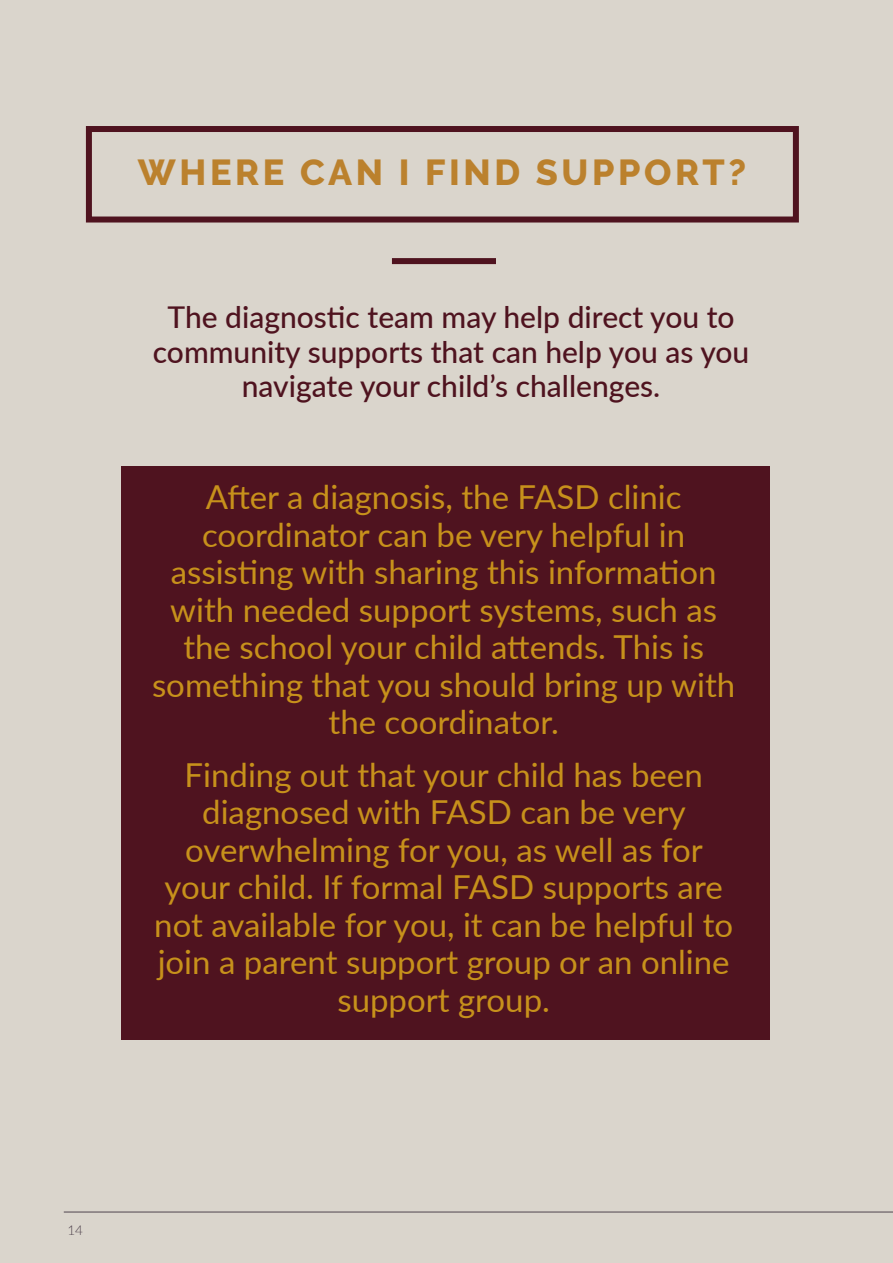
<style>
.page{position:relative;width:893px;height:1263px;background:#dad5cc}
.page>*{position:absolute;margin:0;border:0;box-sizing:border-box;transform-origin:0 0}
.t1{font:800 36px "Raleway";letter-spacing:.1em;color:#bb812d}
.t2{font:33px/37.5px "Lato";color:#c7911b;text-align:center}
.t3{font:500 30px/34.5px "Lato";color:#4f131f;text-align:center}
.t4{font:300 13.5px "Lato";color:#50444e}
</style>
<div class="page">
<div style="left:122px;top:466px;width:648px;height:574px;background:#4f131f"></div>
<div style="left:86px;top:126px;width:713px;height:96px;border:6px solid #4f131f"></div>
<div style="left:392px;top:258px;width:104px;height:6px;background:#4f131f"></div>
<hr style="left:64px;top:1212px;width:829px;height:1px;background:#50444e">
<p class="t1" style="left:138px;top:152px;width:610px">WHERE CAN I FIND SUPPORT?</p>
<p class="t3" style="left:153px;top:299px;width:598px">The diagnostic team may help direct you to community supports that can help you as you navigate your child’s challenges.</p>
<p class="t2" style="left:152px;top:477px;width:585px">After a diagnosis, the FASD clinic coordinator can be very helpful in assisting with sharing this information with needed support systems, such as the school your child attends. This is something that you should bring up with the coordinator.</p>
<p class="t2" style="left:154px;top:754px;width:580px">Finding out that your child has been diagnosed with FASD can be very overwhelming for you, as well as for your child. If formal FASD supports are not available for you, it can be helpful to join a parent support group or an online support group.</p>
<p class="t4" style="left:67px;top:1220px;width:17px">14</p>
</div>
